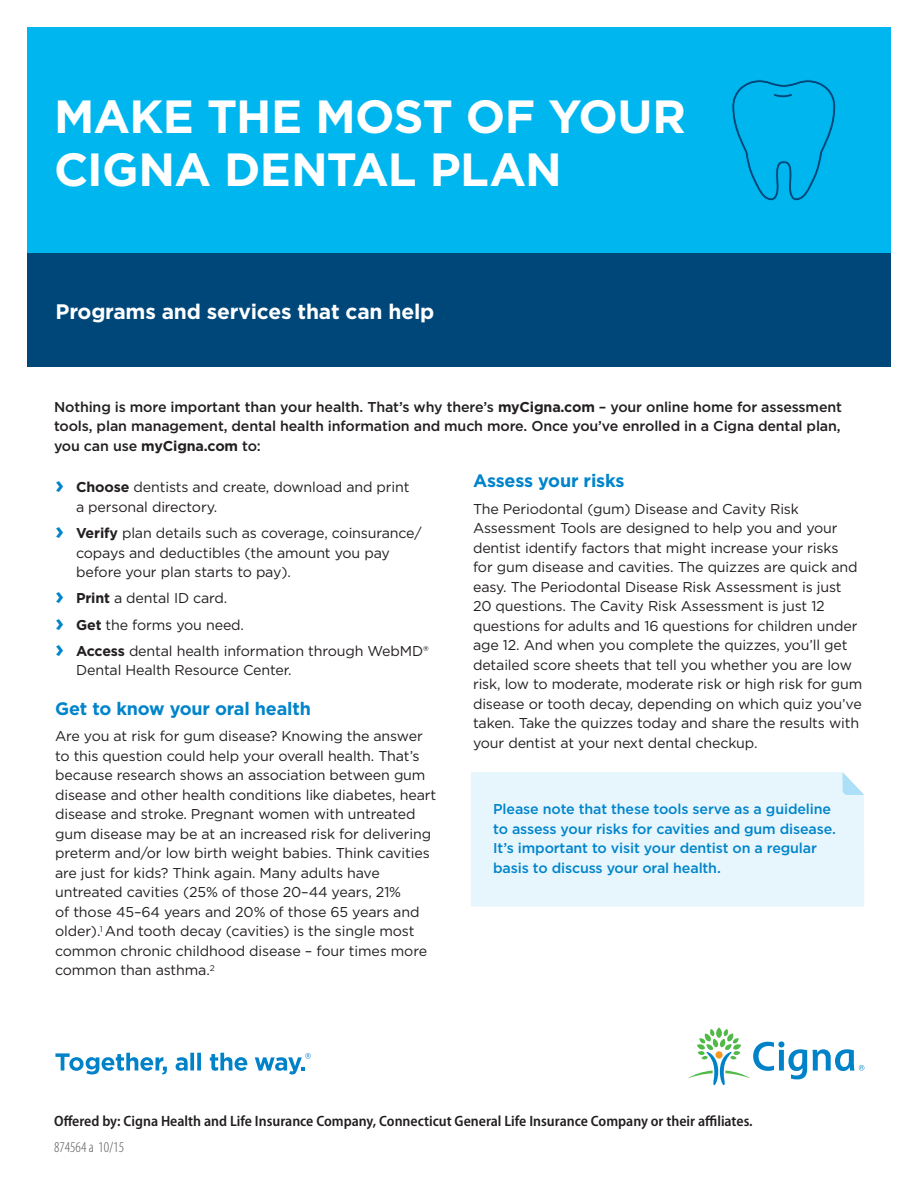
<style>
.page{position:relative;width:918px;height:1188px;background:#fff}
.page>*{position:absolute;margin:0;border:0;box-sizing:border-box;transform-origin:0 0}
.Headline_bold_40_45{font:700 46.5px/52.5px "Gotham";letter-spacing:-.015em;color:#fff}
.Subheadline_bold_14{font:700 21px "Gotham";letter-spacing:-.01em;color:#fff}
.Subhead_body_bold_12{font:700 18px "Gotham";letter-spacing:-.01em;color:#0084ca}
.Offered_by_legal{font:600 semi-condensed 15px "Myriad Pro";color:#231f20}
.Legal_copy_Cat{font:300 condensed 15px "Myriad Pro";color:#57585a}
.Body_copy__book_9_5{font:14.25px/19.5px "Gotham";letter-spacing:-.01em;color:#231f20}
.Bullet_copy_book_9_5{font:14.25px/19.5px "Gotham";letter-spacing:-.01em;color:#231f20}
.Intro_body_copy_medi{font:500 14.25px/19.5px "Gotham";letter-spacing:-.01em;color:#231f20;text-align:justify}
.Call_to_action_bold{font:500 14.25px/19.5px "Gotham";letter-spacing:-.01em;color:#0084ca}
.s1{font-weight:700}
.s2{font-weight:700;font-size:24px;color:#0084ca}
</style>
<div class="page">
<div style="left:471px;top:772px;width:393px;height:135px;background:#e7f6fd"></div>
<svg style="left:843px;top:772px;width:21px;height:23px"></svg>
<div style="left:27px;top:27px;width:864px;height:258px;background:#00b6ef"></div>
<div style="left:27px;top:254px;width:864px;height:113px;background:#004779"></div>
<svg style="left:732px;top:80px;width:104px;height:121px"></svg>
<svg style="left:55px;top:1053px;width:112px;height:21px"></svg>
<svg style="left:176px;top:1053px;width:25px;height:18px"></svg>
<svg style="left:210px;top:1053px;width:37px;height:18px"></svg>
<svg style="left:255px;top:1053px;width:56px;height:21px"></svg>
<svg style="left:688px;top:1028px;width:176px;height:57px"></svg>
<p class="Headline_bold_40_45" style="left:54px;top:89px;width:634px">MAKE THE MOST OF YOUR<br>CIGNA DENTAL PLAN</p>
<p class="Subheadline_bold_14" style="left:56px;top:300px;width:380px">Programs and services that can help</p>
<p class="Intro_body_copy_medi" style="left:54px;top:397px;width:790px">Nothing is more important than your health. That’s why there’s <span class="s1">myCigna.com</span> – your online home for assessment tools, plan management, dental health information and much more. Once you’ve enrolled in a Cigna dental plan, you can use <span class="s1">myCigna.com</span> to:</p>
<p class="Bullet_copy_book_9_5" style="left:76px;top:477px;width:335px;text-indent:-21px"><span class="s2">›</span> <span class="s1">Choose</span> dentists and create, download and print a personal directory.</p>
<p class="Bullet_copy_book_9_5" style="left:76px;top:523px;width:347px;text-indent:-21px"><span class="s2">›</span> <span class="s1">Verify</span> plan details such as coverage, coinsurance/ copays and deductibles (the amount you pay before your plan starts to pay).</p>
<p class="Bullet_copy_book_9_5" style="left:55px;top:588px;width:174px"><span class="s2">›</span> <span class="s1">Print</span> a dental ID card.</p>
<p class="Bullet_copy_book_9_5" style="left:55px;top:615px;width:191px"><span class="s2">›</span> <span class="s1">Get</span> the forms you need.</p>
<p class="Bullet_copy_book_9_5" style="left:76px;top:641px;width:354px;text-indent:-21px"><span class="s2">›</span> <span class="s1">Access</span> dental health information through WebMD®<br>Dental Health Resource Center.</p>
<p class="Subhead_body_bold_12" style="left:55px;top:698px;width:257px">Get to know your oral health</p>
<p class="Body_copy__book_9_5" style="left:55px;top:726px;width:383px">Are you at risk for gum disease? Knowing the answer to this question could help your overall health. That’s because research shows an association between gum disease and other health conditions like diabetes, heart disease and stroke. Pregnant women with untreated gum disease may be at an increased risk for delivering preterm and/or low birth weight babies. Think cavities are just for kids? Think again. Many adults have untreated cavities (25% of those 20–44 years, 21%<br>of those 45–64 years and 20% of those 65 years and older).<sup>1</sup> And tooth decay (cavities) is the single most common chronic childhood disease – four times more common than asthma.<sup>2</sup></p>
<p class="Subhead_body_bold_12" style="left:473px;top:471px;width:153px">Assess your risks</p>
<p class="Body_copy__book_9_5" style="left:473px;top:499px;width:391px">The Periodontal (gum) Disease and Cavity Risk Assessment Tools are designed to help you and your dentist identify factors that might increase your risks<br>for gum disease and cavities. The quizzes are quick and easy. The Periodontal Disease Risk Assessment is just 20 questions. The Cavity Risk Assessment is just 12 questions for adults and 16 questions for children under age 12. And when you complete the quizzes, you’ll get detailed score sheets that tell you whether you are low risk, low to moderate, moderate risk or high risk for gum disease or tooth decay, depending on which quiz you’ve taken. Take the quizzes today and share the results with your dentist at your next dental checkup.</p>
<p class="Call_to_action_bold" style="left:493px;top:799px;width:344px">Please note that these tools serve as a guideline to assess your risks for cavities and gum disease.<br>It’s important to visit your dentist on a regular basis to discuss your oral health.</p>
<p class="Offered_by_legal" style="left:54px;top:1113px;width:700px">Offered by: Cigna Health and Life Insurance Company, Connecticut General Life Insurance Company or their affiliates.</p>
<p class="Legal_copy_Cat" style="left:54px;top:1139px;width:72px">874564 a 10/15</p>
</div>
